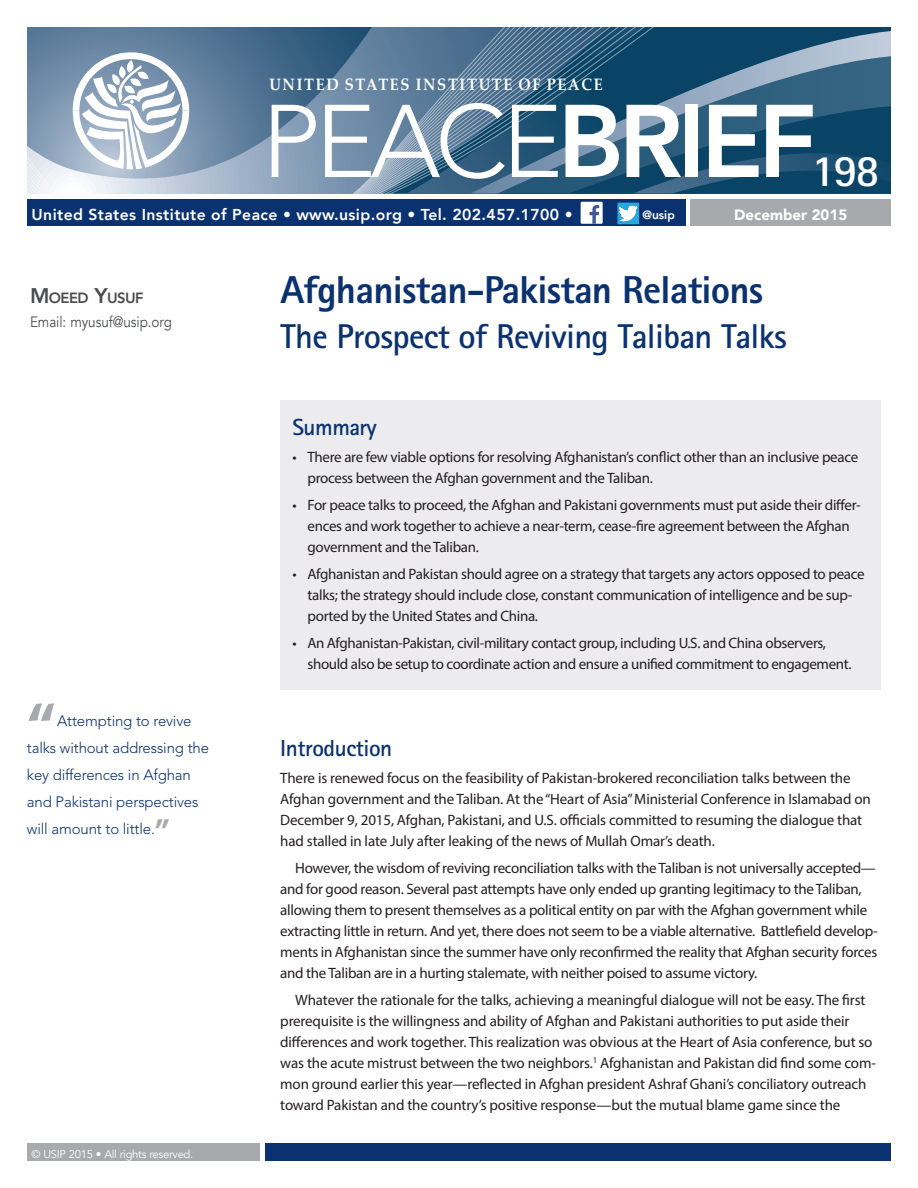
<style>
.page{position:relative;width:918px;height:1188px;background:#fff}
.page>*{position:absolute;margin:0;border:0;box-sizing:border-box;transform-origin:0 0}
.t1{font:300 102px "Avenir";letter-spacing:-.05em;color:#fff}
.t2{font:700 63px "Myriad Pro";color:#a8a9ad}
.t3{font:700 45px "Rotis Sans Serif";color:#fff}
.t4{font:800 39px "Rotis Sans Serif";letter-spacing:-.02em;color:#0b3270}
.t5{font:700 34.5px "Rotis Sans Serif";letter-spacing:-.02em;color:#0b3270}
.t6{font:700 23.25px "Rotis Sans Serif";letter-spacing:-.02em;color:#0b3270}
.t7{font:700 16.5px "Palatino Linotype";letter-spacing:.115em;color:#fff;scale:.9 1}
.t8{font:800 15.75px "Avenir";letter-spacing:.025em;color:#fff}
.t9{font:15px/21px "Myriad Pro";letter-spacing:-.02em;color:#231f20}
.t10{font:300 15px/27px "Avenir LT Std";letter-spacing:-.01em;color:#0b3270}
.t11{font:15px "Avenir";letter-spacing:-.005em;color:#4b4c4d;scale:.9 1}
.t12{font:900 15px "Avenir";color:#fff}
.t13{font:800 14.7px "Avenir LT Std";letter-spacing:-.035em;color:#4b4c4d}
.t14{font:800 12px "Avenir";color:#fff}
.t15{font:11.25px "Avenir";letter-spacing:-.025em;color:#fff}
.s1{font-weight:800}
.s2{font-size:21px}
.s3{font-family:"Myriad Pro";font-weight:700;font-size:33px;color:#a8a9ad}
</style>
<div class="page">
<div style="left:265px;top:1143px;width:626px;height:18px;background:#0b3270"></div>
<div style="left:27px;top:1143px;width:233px;height:18px;background:#a8a9ad"></div>
<svg style="left:27px;top:27px;width:864px;height:167px;background:#4d7491"></svg>
<div style="left:27px;top:199px;width:659px;height:27px;background:#0b3270"></div>
<div style="left:690px;top:199px;width:201px;height:27px;background:#a8a9ad"></div>
<svg style="left:73px;top:52px;width:116px;height:117px"></svg>
<svg style="left:617px;top:203px;width:22px;height:21px"></svg>
<div style="left:581px;top:202px;width:22px;height:22px;background:#fff"></div>
<svg style="left:590px;top:205px;width:9px;height:19px"></svg>
<div style="left:280px;top:400px;width:600px;height:290px;background:#ececee"></div>
<p class="t7" style="left:269px;top:73px;width:372px">UNITED STATES INSTITUTE OF PEACE</p>
<h1 class="t1" style="left:262px;top:82px;width:556px">PEACE<span class="s1">BRIEF</span></h1>
<h3 class="t3" style="left:812px;top:142px;width:69px">198</h3>
<p class="t8" style="left:32px;top:202px;width:543px">United States Institute of Peace • www.usip.org • Tel. 202.457.1700 •</p>
<p class="t14" style="left:643px;top:205px;width:34px">@usip</p>
<p class="t12" style="left:734px;top:202px;width:115px">December 2015</p>
<p class="t13" style="left:30px;top:289px;width:115px"><span class="s2">M</span>OEED <span class="s2">Y</span>USUF</p>
<p class="t11" style="left:30px;top:313px;width:159px">Email: myusuf@usip.org</p>
<h2 class="t2" style="left:27px;top:685px;width:30px">“</h2>
<p class="t10" style="left:27px;top:707px;width:184px;text-indent:30px">Attempting to revive talks without addressing the key differences in Afghan and Pakistani perspectives will amount to little.<span class="s3">”</span></p>
<p class="t15" style="left:32px;top:1147px;width:163px">© USIP 2015 • All rights reserved.</p>
<h3 class="t4" style="left:280px;top:265px;width:484px">Afghanistan-Pakistan Relations</h3>
<h3 class="t5" style="left:280px;top:315px;width:508px">The Prospect of Reviving Taliban Talks</h3>
<h3 class="t6" style="left:292px;top:412px;width:86px">Summary</h3>
<p class="t9" style="left:308px;top:446px;width:552px;text-indent:-15px">• There are few viable options for resolving Afghanistan’s conflict other than an inclusive peace process between the Afghan government and the Taliban.</p>
<p class="t9" style="left:308px;top:494px;width:555px;text-indent:-15px">• For peace talks to proceed, the Afghan and Pakistani governments must put aside their differ&shy;ences and work together to achieve a near-term, cease-fire agreement between the Afghan government and the Taliban.</p>
<p class="t9" style="left:308px;top:563px;width:559px;text-indent:-15px">• Afghanistan and Pakistan should agree on a strategy that targets any actors opposed to peace talks; the strategy should include close, constant communication of intelligence and be sup&shy;ported by the United States and China.</p>
<p class="t9" style="left:308px;top:632px;width:545px;text-indent:-15px">• An Afghanistan-Pakistan, civil-military contact group, including U.S. and China observers, should also be setup to coordinate action and ensure a unified commitment to engagement.</p>
<h3 class="t6" style="left:280px;top:733px;width:114px">Introduction</h3>
<p class="t9" style="left:280px;top:767px;width:592px">There is renewed focus on the feasibility of Pakistan-brokered reconciliation talks between the Afghan government and the Taliban. At the “Heart of Asia” Ministerial Conference in Islamabad on December 9, 2015, Afghan, Pakistani, and U.S. officials committed to resuming the dialogue that had stalled in late July after leaking of the news of Mullah Omar’s death.</p>
<p class="t9" style="left:280px;top:857px;width:599px;text-indent:15px">However, the wisdom of reviving reconciliation talks with the Taliban is not universally accepted— and for good reason. Several past attempts have only ended up granting legitimacy to the Taliban, allowing them to present themselves as a political entity on par with the Afghan government while extracting little in return. And yet, there does not seem to be a viable alternative. Battlefield develop&shy;ments in Afghanistan since the summer have only reconfirmed the reality that Afghan security forces and the Taliban are in a hurting stalemate, with neither poised to assume victory.</p>
<p class="t9" style="left:280px;top:989px;width:597px;text-indent:15px">Whatever the rationale for the talks, achieving a meaningful dialogue will not be easy. The first prerequisite is the willingness and ability of Afghan and Pakistani authorities to put aside their differences and work together. This realization was obvious at the Heart of Asia conference, but so was the acute mistrust between the two neighbors.<sup>1</sup> Afghanistan and Pakistan did find some com&shy;mon ground earlier this year—reflected in Afghan president Ashraf Ghani’s conciliatory outreach toward Pakistan and the country’s positive response—but the mutual blame game since the</p>
</div>
